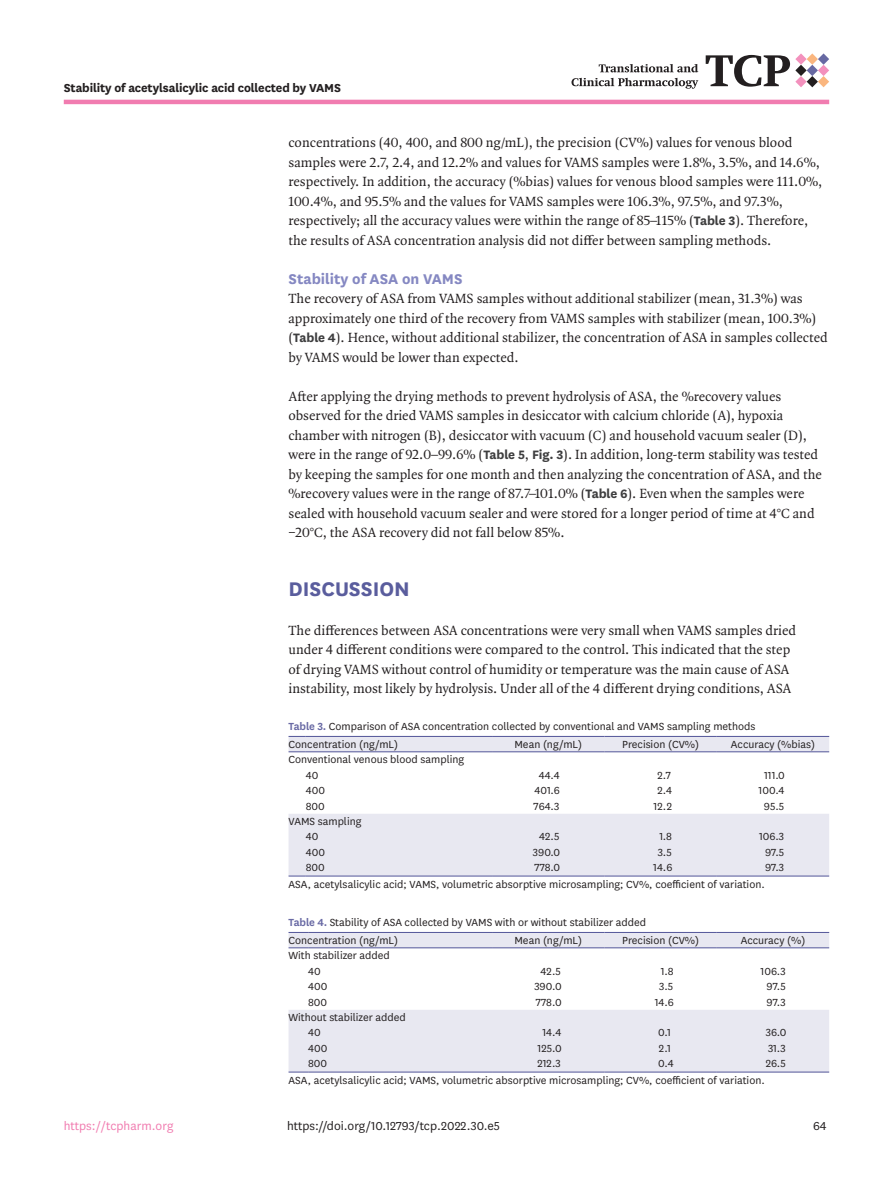
<style>
.page{position:relative;width:893px;height:1191px;background:#fff}
.page>*{position:absolute;margin:0;border:0;box-sizing:border-box;transform-origin:0 0}
.body_title1{font:700 23.1px "National";color:#5a5d9d}
.body_title2{font:700 16.5px "National";color:#8588c2}
.body_p_first{font:14.25px/19.5px "Quadraat OT";color:#231f20}
.body_p{font:14.25px/19.5px "Quadraat OT";color:#231f20}
.alt-title-type{font:700 13.5px "National";letter-spacing:-.01em;color:#231f20}
.doi_running_footer{font:13.5px "National";color:#231f20}
.t1{font:13.5px "National";color:#f17cb0}
.tbody_entry{font:12px "National";color:#231f20}
.table-wrap-foot_p_fi{font:12px "National";color:#231f20}
.table-wrap_caption{font:12px "National";color:#231f20}
.thead_entry{font:12px "National";color:#231f20}
.s1{font-family:"National";font-weight:700;color:#3e3e3f}
.s2{font-weight:600;color:#6869a4}
</style>
<div class="page">
<hr style="left:64px;top:100px;width:765px;height:4px;background:#f17cb0">
<svg style="left:706px;top:53px;width:123px;height:34px"></svg>
<svg style="left:599px;top:64px;width:99px;height:8px"></svg>
<svg style="left:571px;top:78px;width:127px;height:11px"></svg>
<svg style="left:289px;top:737px;width:540px;height:138px;fill:#e8e8f1"></svg>
<svg style="left:289px;top:736px;width:17px;height:1px"></svg>
<hr style="left:306px;top:736px;width:186px;height:1px;background:#5a5d9d">
<hr style="left:492px;top:736px;width:112px;height:1px;background:#5a5d9d">
<hr style="left:604px;top:736px;width:113px;height:1px;background:#5a5d9d">
<hr style="left:717px;top:736px;width:112px;height:1px;background:#5a5d9d">
<svg style="left:289px;top:751px;width:17px;height:1px"></svg>
<hr style="left:306px;top:751px;width:186px;height:1px;background:#5a5d9d">
<hr style="left:492px;top:751px;width:112px;height:1px;background:#5a5d9d">
<hr style="left:604px;top:751px;width:113px;height:1px;background:#5a5d9d">
<hr style="left:717px;top:751px;width:112px;height:1px;background:#5a5d9d">
<svg style="left:289px;top:875px;width:17px;height:1px"></svg>
<hr style="left:306px;top:875px;width:186px;height:1px;background:#5a5d9d">
<hr style="left:492px;top:875px;width:112px;height:1px;background:#5a5d9d">
<hr style="left:604px;top:875px;width:113px;height:1px;background:#5a5d9d">
<hr style="left:717px;top:875px;width:112px;height:1px;background:#5a5d9d">
<svg style="left:289px;top:933px;width:540px;height:138px;fill:#e8e8f1"></svg>
<svg style="left:289px;top:932px;width:19px;height:1px"></svg>
<hr style="left:308px;top:932px;width:184px;height:1px;background:#5a5d9d">
<hr style="left:492px;top:932px;width:112px;height:1px;background:#5a5d9d">
<hr style="left:604px;top:932px;width:113px;height:1px;background:#5a5d9d">
<hr style="left:717px;top:932px;width:112px;height:1px;background:#5a5d9d">
<svg style="left:289px;top:947px;width:19px;height:1px"></svg>
<hr style="left:308px;top:947px;width:184px;height:1px;background:#5a5d9d">
<hr style="left:492px;top:947px;width:112px;height:1px;background:#5a5d9d">
<hr style="left:604px;top:947px;width:113px;height:1px;background:#5a5d9d">
<hr style="left:717px;top:947px;width:112px;height:1px;background:#5a5d9d">
<svg style="left:289px;top:1071px;width:19px;height:1px"></svg>
<hr style="left:308px;top:1071px;width:184px;height:1px;background:#5a5d9d">
<hr style="left:492px;top:1071px;width:112px;height:1px;background:#5a5d9d">
<hr style="left:604px;top:1071px;width:113px;height:1px;background:#5a5d9d">
<hr style="left:717px;top:1071px;width:112px;height:1px;background:#5a5d9d">
<p class="alt-title-type" style="left:64px;top:78px;width:279px">Stability of acetylsalicylic acid collected by VAMS</p>
<p class="body_p_first" style="left:289px;top:133px;width:535px">concentrations (40, 400, and 800 ng/mL), the precision (CV%) values for venous blood samples were 2.7, 2.4, and 12.2% and values for VAMS samples were 1.8%, 3.5%, and 14.6%, respectively. In addition, the accuracy (%bias) values for venous blood samples were 111.0%, 100.4%, and 95.5% and the values for VAMS samples were 106.3%, 97.5%, and 97.3%, respectively; all the accuracy values were within the range of 85–115% (<span class="s1">Table 3</span>). Therefore, the results of ASA concentration analysis did not differ between sampling methods.</p>
<p class="body_title2" style="left:289px;top:267px;width:175px">Stability of ASA on VAMS</p>
<p class="body_p_first" style="left:289px;top:289px;width:541px">The recovery of ASA from VAMS samples without additional stabilizer (mean, 31.3%) was approximately one third of the recovery from VAMS samples with stabilizer (mean, 100.3%) (<span class="s1">Table 4</span>). Hence, without additional stabilizer, the concentration of ASA in samples collected by VAMS would be lower than expected.</p>
<p class="body_p" style="left:289px;top:386px;width:535px">After applying the drying methods to prevent hydrolysis of ASA, the %recovery values observed for the dried VAMS samples in desiccator with calcium chloride (A), hypoxia chamber with nitrogen (B), desiccator with vacuum (C) and household vacuum sealer (D), were in the range of 92.0–99.6% (<span class="s1">Table 5</span>, <span class="s1">Fig. 3</span>). In addition, long-term stability was tested by keeping the samples for one month and then analyzing the concentration of ASA, and the %recovery values were in the range of 87.7–101.0% (<span class="s1">Table 6</span>). Even when the samples were sealed with household vacuum sealer and were stored for a longer period of time at 4°C and −20°C, the ASA recovery did not fall below 85%.</p>
<p class="body_title1" style="left:289px;top:572px;width:123px">DISCUSSION</p>
<p class="body_p_first" style="left:289px;top:620px;width:509px">The differences between ASA concentrations were very small when VAMS samples dried under 4 different conditions were compared to the control. This indicated that the step of drying VAMS without control of humidity or temperature was the main cause of ASA instability, most likely by hydrolysis. Under all of the 4 different drying conditions, ASA</p>
<p class="table-wrap_caption" style="left:289px;top:718px;width:468px"><span class="s2">Table 3.</span> Comparison of ASA concentration collected by conventional and VAMS sampling methods</p>
<p class="thead_entry" style="left:289px;top:736px;width:111px">Concentration (ng/mL)</p>
<p class="thead_entry" style="left:514px;top:736px;width:69px">Mean (ng/mL)</p>
<p class="thead_entry" style="left:622px;top:736px;width:78px">Precision (CV%)</p>
<p class="thead_entry" style="left:731px;top:736px;width:86px">Accuracy (%bias)</p>
<p class="tbody_entry" style="left:289px;top:752px;width:177px">Conventional venous blood sampling</p>
<p class="tbody_entry" style="left:306px;top:767px;width:14px">40</p>
<p class="tbody_entry" style="left:539px;top:767px;width:23px">44.4</p>
<p class="tbody_entry" style="left:657px;top:767px;width:15px">2.7</p>
<p class="tbody_entry" style="left:764px;top:767px;width:22px">111.0</p>
<p class="tbody_entry" style="left:306px;top:782px;width:21px">400</p>
<p class="tbody_entry" style="left:534px;top:782px;width:27px">401.6</p>
<p class="tbody_entry" style="left:657px;top:782px;width:16px">2.4</p>
<p class="tbody_entry" style="left:759px;top:782px;width:27px">100.4</p>
<p class="tbody_entry" style="left:306px;top:798px;width:21px">800</p>
<p class="tbody_entry" style="left:534px;top:798px;width:27px">764.3</p>
<p class="tbody_entry" style="left:654px;top:798px;width:20px">12.2</p>
<p class="tbody_entry" style="left:764px;top:798px;width:22px">95.5</p>
<p class="tbody_entry" style="left:289px;top:813px;width:74px">VAMS sampling</p>
<p class="tbody_entry" style="left:306px;top:828px;width:14px">40</p>
<p class="tbody_entry" style="left:539px;top:828px;width:22px">42.5</p>
<p class="tbody_entry" style="left:659px;top:828px;width:14px">1.8</p>
<p class="tbody_entry" style="left:759px;top:828px;width:26px">106.3</p>
<p class="tbody_entry" style="left:306px;top:844px;width:21px">400</p>
<p class="tbody_entry" style="left:533px;top:844px;width:29px">390.0</p>
<p class="tbody_entry" style="left:658px;top:844px;width:16px">3.5</p>
<p class="tbody_entry" style="left:765px;top:844px;width:21px">97.5</p>
<p class="tbody_entry" style="left:306px;top:859px;width:21px">800</p>
<p class="tbody_entry" style="left:534px;top:859px;width:27px">778.0</p>
<p class="tbody_entry" style="left:653px;top:859px;width:21px">14.6</p>
<p class="tbody_entry" style="left:765px;top:859px;width:21px">97.3</p>
<p class="table-wrap-foot_p_fi" style="left:289px;top:877px;width:478px">ASA, acetylsalicylic acid; VAMS, volumetric absorptive microsampling; CV%, coefficient of variation.</p>
<p class="table-wrap_caption" style="left:289px;top:914px;width:359px"><span class="s2">Table 4.</span> Stability of ASA collected by VAMS with or without stabilizer added</p>
<p class="thead_entry" style="left:289px;top:932px;width:111px">Concentration (ng/mL)</p>
<p class="thead_entry" style="left:514px;top:932px;width:69px">Mean (ng/mL)</p>
<p class="thead_entry" style="left:622px;top:932px;width:78px">Precision (CV%)</p>
<p class="thead_entry" style="left:741px;top:932px;width:66px">Accuracy (%)</p>
<p class="tbody_entry" style="left:289px;top:948px;width:103px">With stabilizer added</p>
<p class="tbody_entry" style="left:308px;top:963px;width:14px">40</p>
<p class="tbody_entry" style="left:541px;top:963px;width:22px">42.5</p>
<p class="tbody_entry" style="left:661px;top:963px;width:14px">1.8</p>
<p class="tbody_entry" style="left:761px;top:963px;width:26px">106.3</p>
<p class="tbody_entry" style="left:308px;top:978px;width:21px">400</p>
<p class="tbody_entry" style="left:534px;top:978px;width:29px">390.0</p>
<p class="tbody_entry" style="left:659px;top:978px;width:16px">3.5</p>
<p class="tbody_entry" style="left:766px;top:978px;width:21px">97.5</p>
<p class="tbody_entry" style="left:308px;top:994px;width:21px">800</p>
<p class="tbody_entry" style="left:536px;top:994px;width:27px">778.0</p>
<p class="tbody_entry" style="left:655px;top:994px;width:21px">14.6</p>
<p class="tbody_entry" style="left:766px;top:994px;width:21px">97.3</p>
<p class="tbody_entry" style="left:289px;top:1009px;width:119px">Without stabilizer added</p>
<p class="tbody_entry" style="left:308px;top:1024px;width:14px">40</p>
<p class="tbody_entry" style="left:542px;top:1024px;width:20px">14.4</p>
<p class="tbody_entry" style="left:658px;top:1024px;width:14px">0.1</p>
<p class="tbody_entry" style="left:766px;top:1024px;width:22px">36.0</p>
<p class="tbody_entry" style="left:308px;top:1040px;width:21px">400</p>
<p class="tbody_entry" style="left:538px;top:1040px;width:26px">125.0</p>
<p class="tbody_entry" style="left:659px;top:1040px;width:14px">2.1</p>
<p class="tbody_entry" style="left:768px;top:1040px;width:19px">31.3</p>
<p class="tbody_entry" style="left:308px;top:1055px;width:21px">800</p>
<p class="tbody_entry" style="left:537px;top:1055px;width:25px">212.3</p>
<p class="tbody_entry" style="left:658px;top:1055px;width:17px">0.4</p>
<p class="tbody_entry" style="left:766px;top:1055px;width:21px">26.5</p>
<p class="table-wrap-foot_p_fi" style="left:289px;top:1073px;width:478px">ASA, acetylsalicylic acid; VAMS, volumetric absorptive microsampling; CV%, coefficient of variation.</p>
<p class="t1" style="left:64px;top:1116px;width:111px">https://tcpharm.org</p>
<p class="doi_running_footer" style="left:813px;top:1116px;width:15px">64</p>
<p class="doi_running_footer" style="left:287px;top:1116px;width:214px">https://doi.org/10.12793/tcp.2022.30.e5</p>
</div>
